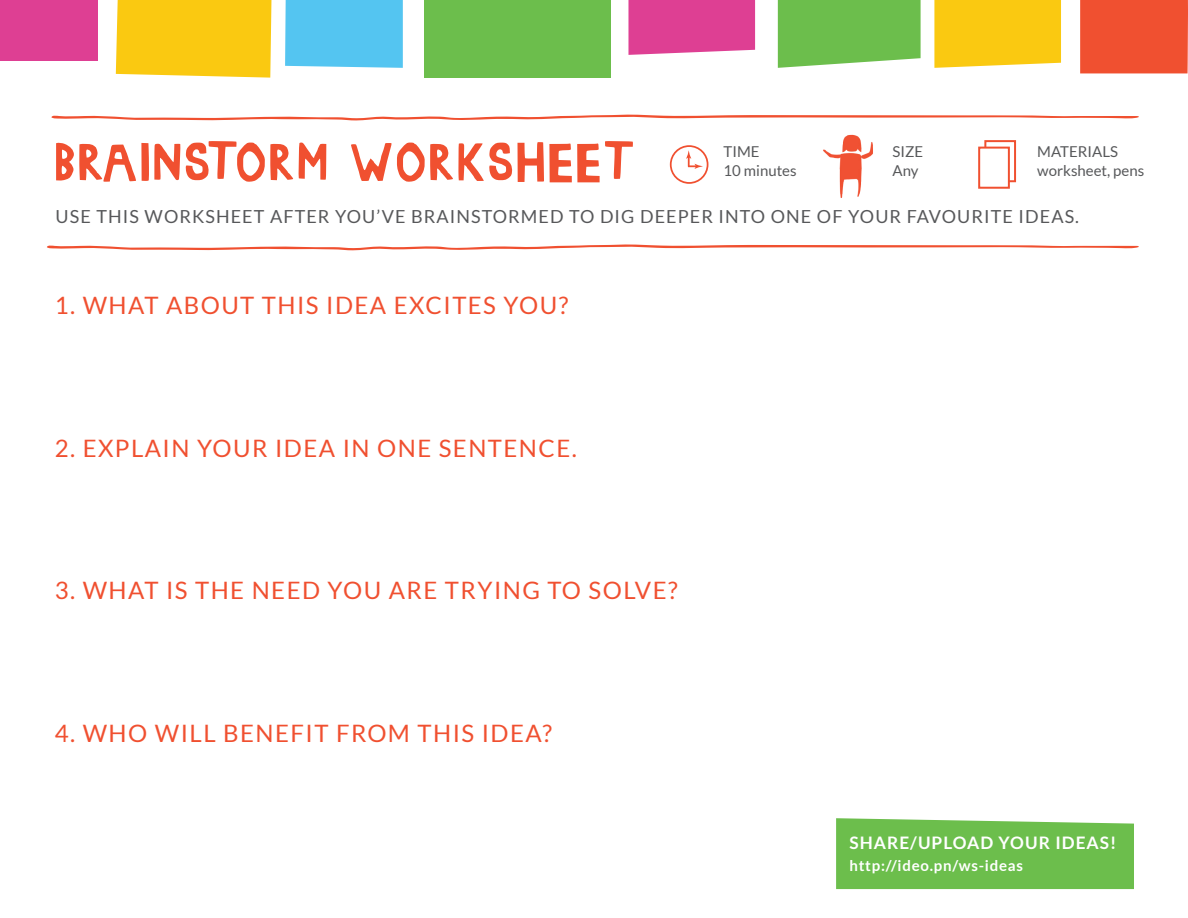
<style>
.page{position:relative;width:1188px;height:918px;background:#fff}
.page>*{position:absolute;margin:0;border:0;box-sizing:border-box;transform-origin:0 0}
.t1{font:24px "Lato";letter-spacing:.06em;color:#f05030}
.t2{font:18px "Lato";letter-spacing:.06em;color:#57585a}
.t3{font:700 17.25px "Lato";letter-spacing:.06em;color:#fff}
.t4{font:15px "Lato";color:#57585a}
.t5{font:700 15px "Lato";letter-spacing:.05em;color:#fff}
</style>
<div class="page">
<div style="left:116px;top:0;width:155px;height:78px;background:#fac911"></div>
<div style="left:424px;top:0;width:187px;height:78px;background:#6cbe4c"></div>
<div style="left:1080px;top:0;width:108px;height:73px;background:#f05030"></div>
<div style="left:628px;top:0;width:127px;height:55px;background:#de3f93"></div>
<svg style="left:778px;top:0;width:143px;height:68px"></svg>
<div style="left:0;top:0;width:97px;height:61px;background:#de3f93"></div>
<div style="left:934px;top:0;width:127px;height:68px;background:#fac911"></div>
<svg style="left:56px;top:141px;width:577px;height:41px"></svg>
<div style="left:670px;top:145px;width:38px;height:39px;border:2px solid #f05030;border-radius:50%"></div>
<svg style="left:686px;top:150px;width:17px;height:19px"></svg>
<img style="left:823px;top:134px;width:50px;height:64px">
<div style="left:984px;top:140px;width:32px;height:42px;border:2px solid #f05030"></div>
<div style="left:978px;top:147px;width:32px;height:42px;background:#fff;border:2px solid #f05030"></div>
<svg style="left:47px;top:244px;width:1092px;height:6px"></svg>
<svg style="left:51px;top:114px;width:1088px;height:7px"></svg>
<div style="left:285px;top:0;width:118px;height:68px;background:#54c5f1"></div>
<div style="left:836px;top:818px;width:298px;height:71px;background:#6cbe4c"></div>
<p class="t4" style="left:724px;top:143px;width:37px">TIME</p>
<p class="t4" style="left:724px;top:162px;width:75px">10 minutes</p>
<p class="t4" style="left:892px;top:143px;width:32px">SIZE</p>
<p class="t4" style="left:892px;top:162px;width:27px">Any</p>
<p class="t4" style="left:1037px;top:143px;width:82px">MATERIALS</p>
<p class="t4" style="left:1037px;top:162px;width:108px">worksheet, pens</p>
<p class="t2" style="left:56px;top:206px;width:1025px">USE THIS WORKSHEET AFTER YOU’VE BRAINSTORMED TO DIG DEEPER INTO ONE OF YOUR FAVOURITE IDEAS.</p>
<p class="t1" style="left:55px;top:292px;width:515px">1. WHAT ABOUT THIS IDEA EXCITES YOU?</p>
<p class="t1" style="left:55px;top:435px;width:524px">2. EXPLAIN YOUR IDEA IN ONE SENTENCE.</p>
<p class="t1" style="left:55px;top:577px;width:624px">3. WHAT IS THE NEED YOU ARE TRYING TO SOLVE?</p>
<p class="t1" style="left:55px;top:720px;width:499px">4. WHO WILL BENEFIT FROM THIS IDEA?</p>
<p class="t3" style="left:849px;top:833px;width:269px">SHARE/UPLOAD YOUR IDEAS!</p>
<p class="t5" style="left:849px;top:857px;width:175px">http://ideo.pn/ws-ideas</p>
</div>
